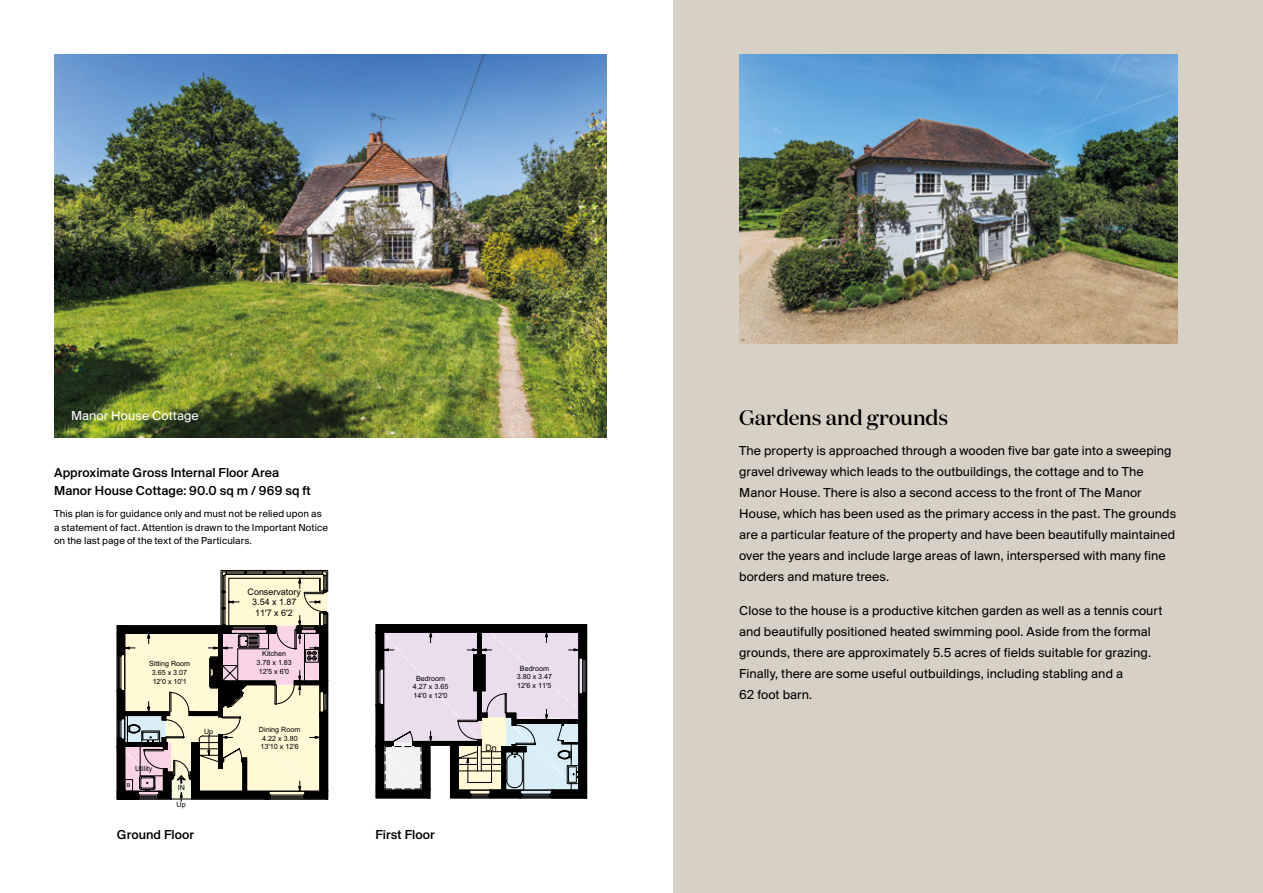
<style>
.page{position:relative;width:1263px;height:893px;background:#fff}
.page>*{position:absolute;margin:0;border:0;box-sizing:border-box;transform-origin:0 0}
.t1{font:500 21px "Domaine Disp";letter-spacing:-.005em;color:#000}
.t2{font:13.5px/21px "Suisse BP Intl";letter-spacing:.005em;color:#000}
.t3{font:500 13.5px/18px "Suisse BP Intl";letter-spacing:.01em;color:#000}
.t4{font:13.5px "Suisse BP Intl";letter-spacing:.005em;color:#fff}
.t5{font:10.5px/13.5px "Suisse BP Intl";letter-spacing:.005em;color:#000}
.t6{font:9px/10.6px "Arial";color:#000;text-align:center}
.t7{font:7.2px/8.6px "Arial";color:#000;text-align:center}
.t8{font:5.4px "Arial";color:#000}
</style>
<div class="page">
<div style="left:673px;top:0;width:590px;height:893px;background:#d6d1c4"></div>
<img style="left:54px;top:54px;width:553px;height:383px">
<svg style="left:116px;top:570px;width:472px;height:232px"></svg>
<img style="left:739px;top:54px;width:439px;height:289px">
<p class="t4" style="left:71px;top:408px;width:129px">Manor House Cottage</p>
<p class="t3" style="left:54px;top:464px;width:258px">Approximate Gross Internal Floor Area<br>Manor House Cottage: 90.0 sq m / 969 sq ft</p>
<p class="t5" style="left:54px;top:507px;width:276px">This plan is for guidance only and must not be relied upon as a statement of fact. Attention is drawn to the Important Notice on the last page of the text of the Particulars.</p>
<p class="t6" style="left:248px;top:586px;width:55px">Conservatory<br>3.54 x 1.87<br>11'7 x 6'2</p>
<p class="t7" style="left:149px;top:660px;width:43px">Sitting Room<br>3.65 x 3.07<br>12'0 x 10'1</p>
<p class="t7" style="left:256px;top:650px;width:37px">Kitchen<br>3.78 x 1.83<br>12'5 x 6'0</p>
<p class="t7" style="left:135px;top:764px;width:19px">Utility</p>
<p class="t8" style="left:127px;top:782px;width:5px">B</p>
<p class="t7" style="left:204px;top:727px;width:11px">Up</p>
<p class="t7" style="left:178px;top:783px;width:9px">IN</p>
<p class="t7" style="left:177px;top:800px;width:11px">Up</p>
<p class="t7" style="left:259px;top:725px;width:43px;text-align:left">Dining Room<br>4.22 x 3.80<br>13'10 x 12'6</p>
<p class="t7" style="left:413px;top:674px;width:37px">Bedroom<br>4.27 x 3.65<br>14'0 x 12'0</p>
<p class="t3" style="left:117px;top:825px;width:79px">Ground Floor</p>
<p class="t3" style="left:375px;top:825px;width:61px">First Floor</p>
<p class="t7" style="left:517px;top:664px;width:37px">Bedroom<br>3.80 x 3.47<br>12'6 x 11'5</p>
<p class="t6" style="left:485px;top:742px;width:13px">Dn</p>
<h1 class="t1" style="left:739px;top:405px;width:211px">Gardens and grounds</h1>
<p class="t2" style="left:739px;top:440px;width:438px">The property is approached through a wooden five bar gate into a sweeping gravel driveway which leads to the outbuildings, the cottage and to The Manor House. There is also a second access to the front of The Manor House, which has been used as the primary access in the past. The grounds are a particular feature of the property and have been beautifully maintained over the years and include large areas of lawn, interspersed with many fine borders and mature trees.</p>
<p class="t2" style="left:739px;top:599px;width:425px">Close to the house is a productive kitchen garden as well as a tennis court and beautifully positioned heated swimming pool. Aside from the formal grounds, there are approximately 5.5 acres of fields suitable for grazing.<br>Finally, there are some useful outbuildings, including stabling and a<br>62 foot barn.</p>
<p class="t6" style="left:1093px;top:603px;width:51px">18.95 x 9.32</p>
</div>
